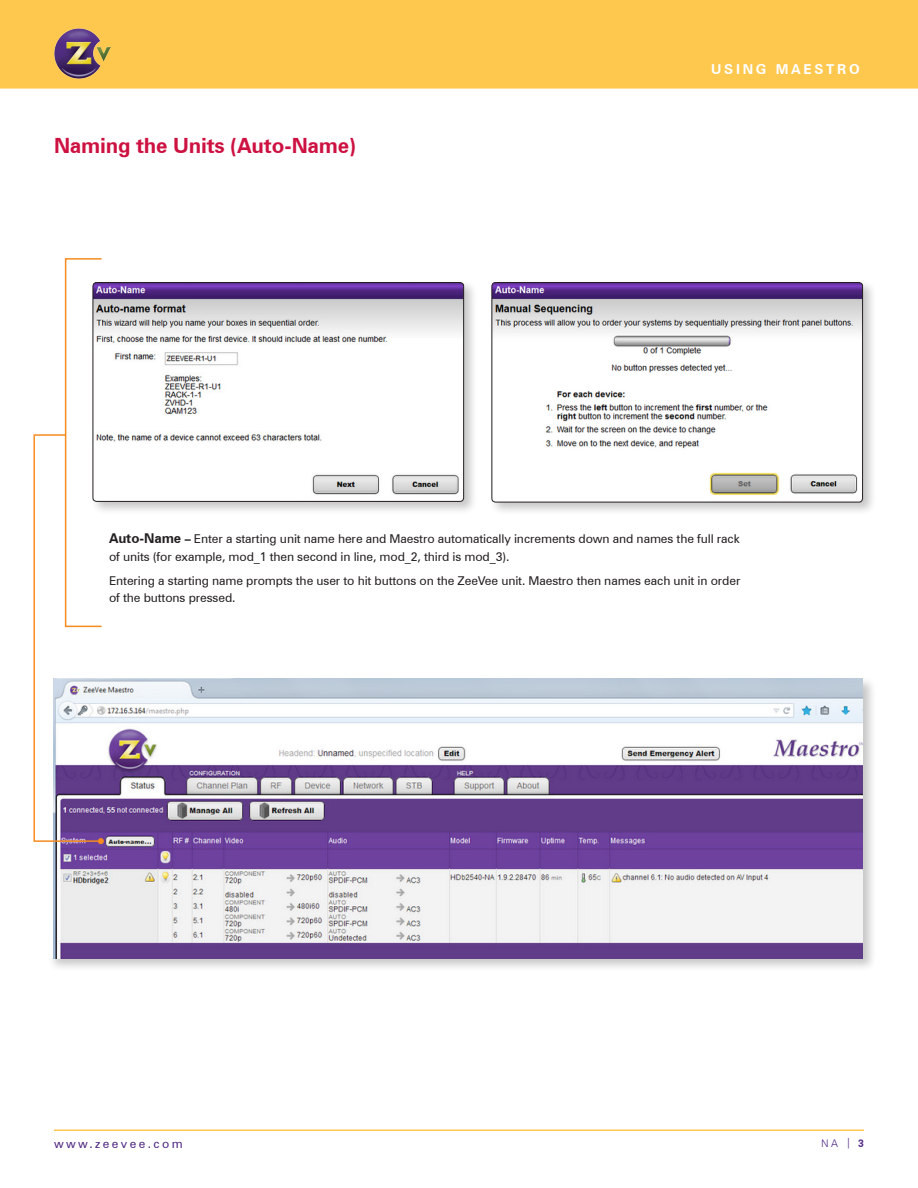
<style>
.page{position:relative;width:918px;height:1188px;background:#fff}
.page>*{position:absolute;margin:0;border:0;box-sizing:border-box;transform-origin:0 0}
.subs_red_app_note_ma{font:700 21px "Zurich BT";letter-spacing:-.01em;color:#cd1141}
.t1{font:700 13.65px "Zurich BT";letter-spacing:.2em;color:#fff}
.call_out_sm{font:12.15px/17.5px "Zurich BT";letter-spacing:-.01em;color:#231f20}
.t2{font:12px "Zurich BT";letter-spacing:.2em;color:#4e2582}
.t3{font:300 10.5px "Zurich BT";color:#4e2582}
.s1{font-weight:700;font-size:13.5px}
.s2{font-weight:700}
.s3{font-weight:400}
</style>
<div class="page">
<div style="left:0;top:0;width:918px;height:89px;background:#fec74d"></div>
<hr style="left:54px;top:1130px;width:810px;height:1px;background:#fec74d">
<img style="left:54px;top:29px;width:56px;height:49px">
<div style="left:47px;top:676px;width:829px;height:296px;background:#231f20;opacity:.25"></div>
<img style="left:53px;top:679px;width:810px;height:279px">
<div style="left:90px;top:280px;width:388px;height:236px;background:#231f20;opacity:.25"></div>
<img style="left:93px;top:283px;width:371px;height:218px">
<div style="left:93px;top:282px;width:371px;height:220px;border:1px solid #231f20;border-radius:4px"></div>
<div style="left:489px;top:280px;width:388px;height:236px;background:#231f20;opacity:.25"></div>
<img style="left:492px;top:283px;width:371px;height:219px">
<div style="left:491px;top:282px;width:372px;height:220px;border:1px solid #231f20;border-radius:4px"></div>
<div style="left:65px;top:258px;width:37px;height:369px;border:2px solid #f68b1f"></div>
<svg style="left:33px;top:434px;width:71px;height:410px"></svg>
<p class="subs_red_app_note_ma" style="left:54px;top:133px;width:304px">Naming the Units (Auto-Name)</p>
<p class="t1" style="left:711px;top:61px;width:150px">USING MAESTRO</p>
<p class="call_out_sm" style="left:109px;top:530px;width:632px"><span class="s1">Auto-Name</span> <span class="s2">–</span> Enter a starting unit name here and Maestro automatically increments down and names the full rack of units (for example, mod_1 then second in line, mod_2, third is mod_3).</p>
<p class="call_out_sm" style="left:109px;top:572px;width:633px">Entering a starting name prompts the user to hit buttons on the ZeeVee unit. Maestro then names each unit in order of the buttons pressed.</p>
<p class="t2" style="left:54px;top:1136px;width:130px">www.zeevee.com</p>
<p class="t3" style="left:821px;top:1137px;width:44px">NA <span class="s3">|</span> <span class="s2">3</span></p>
</div>
